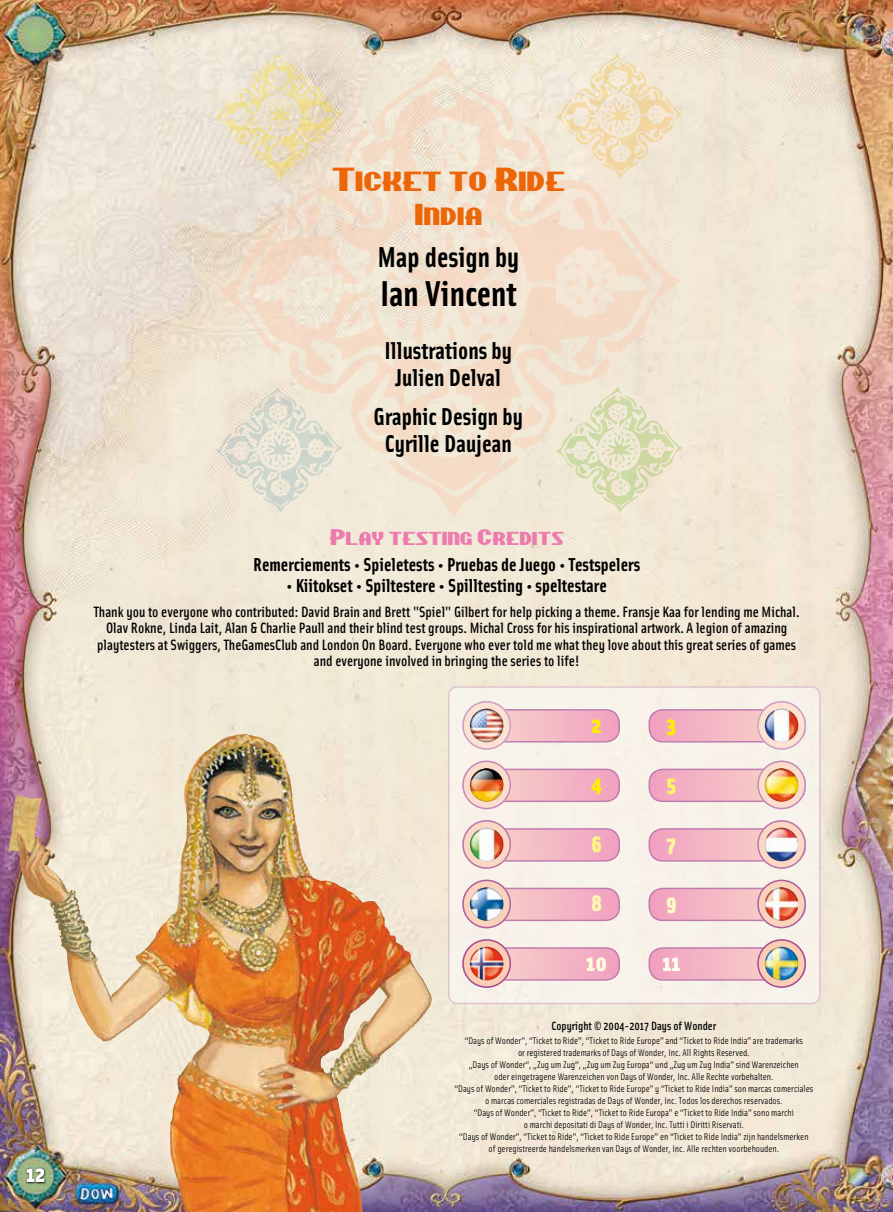
<style>
.page{position:relative;width:893px;height:1212px;background:#fff}
.page>*{position:absolute;margin:0;border:0;box-sizing:border-box;transform-origin:0 0}
.t1{font:700 36px "Solex OT";color:#000}
.t2{font:700 28.8px "Solex OT";color:#000}
.t3{font:28.2px "Chippewa Falls NF";letter-spacing:-.005em;color:#ec6608;scale:1.18 1}
.t4{font:25.5px "Chippewa Falls NF";letter-spacing:-.005em;color:#ec6608;scale:1.18 1}
.t5{font:700 24.45px/27px "Solex OT";color:#000;text-align:center}
.t6{font:900 22.5px "Solex OT";color:#fff}
.t7{font:900 22.5px "Solex OT";color:#fe0}
.t8{font:900 22.5px "Solex OT";color:#fffbdc}
.t9{font:900 22.5px "Solex OT";color:#fffdee}
.t10{font:900 22.5px "Solex OT";color:#ffed00}
.t11{font:900 22.5px "Solex OT";color:#fff265}
.t12{font:900 22.5px "Solex OT";color:#fff482}
.t13{font:900 22.5px "Solex OT";color:#fff69b}
.t14{font:900 22.5px "Solex OT";color:#fff7b2}
.t15{font:900 22.5px "Solex OT";color:#fff9c7}
.t16{font:19.2px "Chippewa Falls NF";letter-spacing:-.005em;color:#ee7bae;scale:1.18 1}
.t17{font:700 18.75px "Solex OT";color:#000}
.t18{font:500 15px/16.5px "Solex OT";color:#000;text-align:center}
.t19{font:500 12px "Solex OT";color:#000}
.t20{font:9.6px/12px "Solex OT";color:#000;text-align:center}
</style>
<div class="page">
<img style="left:0;top:0;width:893px;height:1212px">
<svg style="left:26px;top:1167px;width:21px;height:17px"></svg>
<div style="left:449px;top:687px;width:371px;height:316px;background:#f7f2ea;border-radius:9px"></div>
<div style="left:448px;top:686px;width:373px;height:318px;border:2px solid #cb9ec9;border-radius:9px"></div>
<svg style="left:463px;top:710px;width:156px;height:32px;background:#f3b6c4"></svg>
<div style="left:463px;top:709px;width:157px;height:33px;border:2px solid #a74a96;border-radius:14px"></div>
<svg style="left:462px;top:701px;width:49px;height:49px"></svg>
<img style="left:470px;top:709px;width:33px;height:33px;border-radius:17px">
<div style="left:462px;top:701px;width:49px;height:49px;border:2px solid #cb9ec9;border-radius:50%"></div>
<svg style="left:649px;top:710px;width:156px;height:32px;background:#f3b4c3"></svg>
<div style="left:648px;top:709px;width:158px;height:33px;border:2px solid #a74a96;border-radius:14px"></div>
<svg style="left:757px;top:701px;width:49px;height:49px"></svg>
<img style="left:765px;top:709px;width:33px;height:33px;border-radius:17px">
<div style="left:757px;top:701px;width:49px;height:49px;border:2px solid #cb9ec9;border-radius:50%"></div>
<svg style="left:463px;top:769px;width:156px;height:32px;background:#f3b5c4"></svg>
<div style="left:463px;top:769px;width:157px;height:33px;border:2px solid #a74a96;border-radius:14px"></div>
<svg style="left:462px;top:760px;width:49px;height:49px"></svg>
<img style="left:470px;top:768px;width:33px;height:34px;border-radius:17px">
<div style="left:462px;top:760px;width:49px;height:49px;border:2px solid #c289bc;border-radius:50%"></div>
<svg style="left:649px;top:769px;width:156px;height:32px;background:#f3b5c3"></svg>
<div style="left:648px;top:769px;width:158px;height:33px;border:2px solid #a74a96;border-radius:14px"></div>
<svg style="left:757px;top:760px;width:49px;height:49px"></svg>
<img style="left:765px;top:768px;width:33px;height:34px;border-radius:17px">
<div style="left:757px;top:760px;width:49px;height:49px;border:2px solid #c289bc;border-radius:50%"></div>
<svg style="left:463px;top:829px;width:156px;height:32px;background:#f3b5c4"></svg>
<div style="left:463px;top:828px;width:157px;height:33px;border:2px solid #a74a96;border-radius:14px"></div>
<svg style="left:462px;top:820px;width:49px;height:49px"></svg>
<img style="left:470px;top:828px;width:33px;height:33px;border-radius:17px">
<div style="left:462px;top:820px;width:49px;height:49px;border:2px solid #b875af;border-radius:50%"></div>
<svg style="left:649px;top:829px;width:156px;height:32px;background:#f3b4c3"></svg>
<div style="left:648px;top:828px;width:158px;height:33px;border:2px solid #a74a96;border-radius:14px"></div>
<svg style="left:757px;top:820px;width:49px;height:49px"></svg>
<img style="left:765px;top:828px;width:33px;height:33px;border-radius:17px">
<div style="left:757px;top:820px;width:49px;height:49px;border:2px solid #b875af;border-radius:50%"></div>
<svg style="left:463px;top:888px;width:156px;height:32px;background:#f3b5c4"></svg>
<div style="left:463px;top:888px;width:157px;height:33px;border:2px solid #a74a96;border-radius:14px"></div>
<svg style="left:462px;top:880px;width:49px;height:48px"></svg>
<img style="left:470px;top:887px;width:33px;height:34px;border-radius:17px">
<div style="left:462px;top:880px;width:49px;height:48px;border:2px solid #af60a2;border-radius:50%"></div>
<svg style="left:649px;top:888px;width:156px;height:32px;background:#f3b5c3"></svg>
<div style="left:648px;top:888px;width:158px;height:33px;border:2px solid #a74a96;border-radius:14px"></div>
<svg style="left:757px;top:880px;width:49px;height:48px"></svg>
<img style="left:765px;top:887px;width:33px;height:34px;border-radius:17px">
<div style="left:757px;top:880px;width:49px;height:48px;border:2px solid #af60a2;border-radius:50%"></div>
<svg style="left:463px;top:948px;width:156px;height:32px;background:#f3b5c4"></svg>
<div style="left:463px;top:947px;width:157px;height:34px;border:2px solid #a74a96;border-radius:14px"></div>
<svg style="left:462px;top:939px;width:49px;height:49px"></svg>
<img style="left:470px;top:947px;width:33px;height:33px;border-radius:17px">
<div style="left:462px;top:939px;width:49px;height:49px;border:2px solid #a74a96;border-radius:50%"></div>
<svg style="left:649px;top:948px;width:156px;height:32px;background:#f2b4c3"></svg>
<div style="left:648px;top:947px;width:158px;height:34px;border:2px solid #a74a96;border-radius:14px"></div>
<svg style="left:757px;top:939px;width:49px;height:49px"></svg>
<img style="left:765px;top:947px;width:33px;height:33px;border-radius:17px">
<div style="left:757px;top:939px;width:49px;height:49px;border:2px solid #a74a96;border-radius:50%"></div>
<img style="left:216px;top:53px;width:126px;height:4px">
<img style="left:556px;top:53px;width:126px;height:4px">
<img style="left:216px;top:57px;width:466px;height:458px">
<img style="left:188px;top:734px;width:56px;height:44px">
<h3 class="t6" style="left:26px;top:1158px;width:20px">12</h3>
<h3 class="t3" style="left:332px;top:160px;width:199px">Ticket to Ride</h3>
<h3 class="t4" style="left:414px;top:196px;width:59px">India</h3>
<h2 class="t2" style="left:377px;top:239px;width:143px">Map design by</h2>
<h1 class="t1" style="left:380px;top:270px;width:138px">Ian Vincent</h1>
<h3 class="t5" style="left:385px;top:336px;width:129px">Illustrations by<br>Julien Delval</h3>
<h3 class="t5" style="left:374px;top:402px;width:151px">Graphic Design by<br>Cyrille Daujean</h3>
<h3 class="t16" style="left:329px;top:524px;width:200px">Play testing Credits</h3>
<h3 class="t17" style="left:253px;top:552px;width:389px">Remerciements • Spieletests • Pruebas de Juego • Testspelers</h3>
<h3 class="t17" style="left:286px;top:573px;width:322px">• Kiitokset • Spiltestere • Spilltesting • speltestare</h3>
<p class="t18" style="left:94px;top:603px;width:707px">Thank you to everyone who contributed: David Brain and Brett "Spiel" Gilbert for help picking a theme. Fransje Kaa for lending me Michal.<br>Olav Rokne, Linda Lait, Alan &amp; Charlie Paull and their blind test groups. Michal Cross for his inspirational artwork. A legion of amazing playtesters at Swiggers, TheGamesClub and London On Board. Everyone who ever told me what they love about this great series of games and everyone involved in bringing the series to life!</p>
<h3 class="t10" style="left:592px;top:709px;width:11px">2</h3>
<h3 class="t7" style="left:667px;top:709px;width:11px">3</h3>
<h3 class="t7" style="left:591px;top:769px;width:12px">4</h3>
<h3 class="t11" style="left:667px;top:769px;width:11px">5</h3>
<h3 class="t12" style="left:591px;top:828px;width:12px">6</h3>
<h3 class="t13" style="left:667px;top:828px;width:11px">7</h3>
<h3 class="t14" style="left:591px;top:888px;width:13px">8</h3>
<h3 class="t15" style="left:666px;top:888px;width:12px">9</h3>
<h3 class="t8" style="left:586px;top:947px;width:22px">10</h3>
<h3 class="t9" style="left:662px;top:947px;width:20px">11</h3>
<p class="t19" style="left:551px;top:1018px;width:166px">Copyright © 2004-2017 Days of Wonder</p>
<p class="t20" style="left:454px;top:1034px;width:360px">“Days of Wonder”, “Ticket to Ride”, “Ticket to Ride Europe” and “Ticket to Ride India” are trademarks<br>or registered trademarks of Days of Wonder, Inc. All Rights Reserved.<br>„Days of Wonder“, „Zug um Zug“, „Zug um Zug Europa“ und „Zug um Zug India” sind Warenzeichen<br>oder eingetragene Warenzeichen von Days of Wonder, Inc. Alle Rechte vorbehalten.<br>“Days of Wonder”, “Ticket to Ride”, “Ticket to Ride Europe” y “Ticket to Ride India” son marcas comerciales o marcas comerciales registradas de Days of Wonder, Inc. Todos los derechos reservados.<br>“Days of Wonder”, “Ticket to Ride”, “Ticket to Ride Europa” e “Ticket to Ride India” sono marchi<br>o marchi depositati di Days of Wonder, Inc. Tutti i Diritti Riservati.<br>“Days of Wonder”, “Ticket to Ride”, “Ticket to Ride Europe” en “Ticket to Ride India” zijn handelsmerken<br>of geregistreerde handelsmerken van Days of Wonder, Inc. Alle rechten voorbehouden.</p>
</div>
